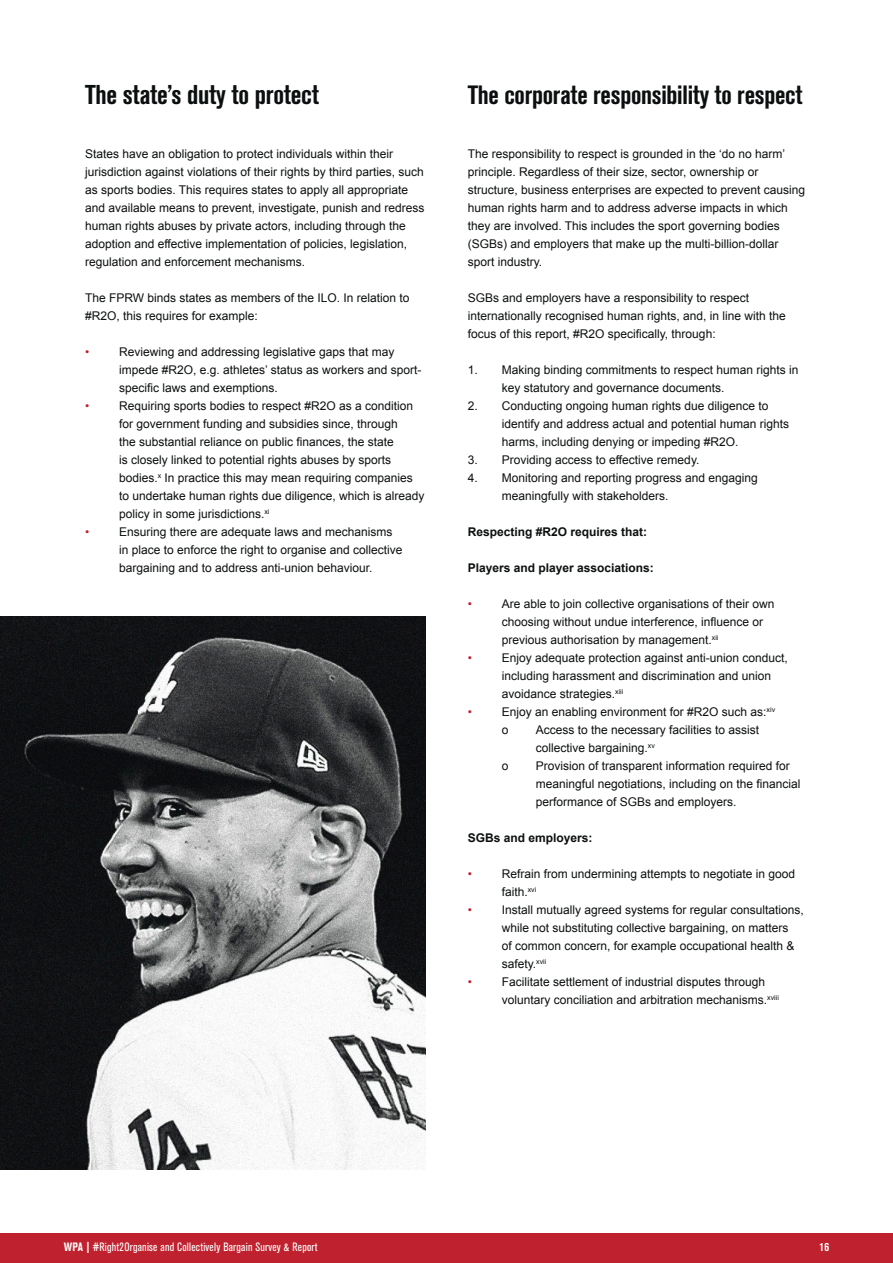
<style>
.page{position:relative;width:893px;height:1263px;background:#fff}
.page>*{position:absolute;margin:0;border:0;box-sizing:border-box;transform-origin:0 0}
.Sub_Header{font:700 condensed 27px "Akzidenz Grotesk BQ";letter-spacing:-.01em;color:#0c0f0f}
.Sub_Header-2{font:700 condensed 26.25px "Akzidenz Grotesk BQ";letter-spacing:-.01em;color:#0c0f0f}
.Body_Text_Indent_1{font:12px/18px "Arial";color:#0c0f0f}
.Body_Text{font:12px/18px "Arial";color:#0c0f0f}
.t1{font:condensed 12px "Akzidenz Grotesk BQ";letter-spacing:.02em;color:#fff}
.Body_Text_Indent_1-2{font:700 12px "Arial";color:#0c0f0f}
.Body_Text-2{font:700 12px "Arial";color:#0c0f0f}
.Body_Text_Indent_1-3{font:12px "Arial";color:#bf212e}
.t2{font:700 condensed 12px "Akzidenz Grotesk BQ";color:#fff}
.s1{font-weight:700}
</style>
<div class="page">
<img style="left:0;top:617px;width:425px;height:552px">
<div style="left:0;top:1233px;width:893px;height:30px;background:#bf212e"></div>
<p class="Sub_Header" style="left:85px;top:79px;width:235px">The state’s duty to protect</p>
<p class="Body_Text" style="left:85px;top:144px;width:341px">States have an obligation to protect individuals within their jurisdiction against violations of their rights by third parties, such as sports bodies. This requires states to apply all appropriate and available means to prevent, investigate, punish and redress human rights abuses by private actors, including through the adoption and effective implementation of policies, legislation, regulation and enforcement mechanisms.</p>
<p class="Body_Text" style="left:85px;top:288px;width:326px">The FPRW binds states as members of the ILO. In relation to #R2O, this requires for example:</p>
<p class="Body_Text_Indent_1-3" style="left:85px;top:343px;width:6px">•</p>
<p class="Body_Text_Indent_1" style="left:119px;top:342px;width:304px">Reviewing and addressing legislative gaps that may impede #R2O, e.g. athletes’ status as workers and sport&shy;specific laws and exemptions.</p>
<p class="Body_Text_Indent_1-3" style="left:85px;top:397px;width:6px">•</p>
<p class="Body_Text_Indent_1" style="left:119px;top:396px;width:307px">Requiring sports bodies to respect #R2O as a condition for government funding and subsidies since, through<br>the substantial reliance on public finances, the state<br>is closely linked to potential rights abuses by sports bodies.<sup>x</sup> In practice this may mean requiring companies to undertake human rights due diligence, which is already policy in some jurisdictions.<sup>xi</sup></p>
<p class="Body_Text_Indent_1-3" style="left:85px;top:523px;width:6px">•</p>
<p class="Body_Text_Indent_1" style="left:119px;top:522px;width:285px">Ensuring there are adequate laws and mechanisms in place to enforce the right to organise and collective bargaining and to address anti-union behaviour.</p>
<p class="Sub_Header-2" style="left:468px;top:79px;width:336px">The corporate responsibility to respect</p>
<p class="Body_Text" style="left:468px;top:144px;width:339px">The responsibility to respect is grounded in the ‘do no harm’ principle. Regardless of their size, sector, ownership or structure, business enterprises are expected to prevent causing human rights harm and to address adverse impacts in which they are involved. This includes the sport governing bodies (SGBs) and employers that make up the multi-billion-dollar sport industry.</p>
<p class="Body_Text" style="left:468px;top:288px;width:320px">SGBs and employers have a responsibility to respect internationally recognised human rights, and, in line with the focus of this report, #R2O specifically, through:</p>
<p class="Body_Text_Indent_1" style="left:502px;top:360px;width:298px;text-indent:-34px">1. Making binding commitments to respect human rights in key statutory and governance documents.</p>
<p class="Body_Text_Indent_1" style="left:502px;top:396px;width:289px;text-indent:-34px">2. Conducting ongoing human rights due diligence to identify and address actual and potential human rights harms, including denying or impeding #R2O.</p>
<p class="Body_Text_Indent_1" style="left:468px;top:450px;width:233px">3. Providing access to effective remedy.</p>
<p class="Body_Text_Indent_1" style="left:502px;top:468px;width:258px;text-indent:-34px">4. Monitoring and reporting progress and engaging meaningfully with stakeholders.</p>
<p class="Body_Text-2" style="left:468px;top:523px;width:181px">Respecting #R2O requires that:</p>
<p class="Body_Text_Indent_1-2" style="left:468px;top:559px;width:188px">Players and player associations:</p>
<p class="Body_Text_Indent_1-3" style="left:468px;top:595px;width:6px">•</p>
<p class="Body_Text_Indent_1" style="left:502px;top:594px;width:274px">Are able to join collective organisations of their own choosing without undue interference, influence or previous authorisation by management.<sup>xii</sup></p>
<p class="Body_Text_Indent_1-3" style="left:468px;top:649px;width:6px">•</p>
<p class="Body_Text_Indent_1" style="left:502px;top:648px;width:288px">Enjoy adequate protection against anti-union conduct, including harassment and discrimination and union avoidance strategies.<sup>xiii</sup></p>
<p class="Body_Text_Indent_1-3" style="left:468px;top:703px;width:6px">•</p>
<p class="Body_Text_Indent_1" style="left:502px;top:702px;width:275px">Enjoy an enabling environment for #R2O such as:<sup>xiv</sup></p>
<p class="Body_Text_Indent_1" style="left:502px;top:720px;width:8px">o</p>
<p class="Body_Text_Indent_1" style="left:536px;top:720px;width:225px">Access to the necessary facilities to assist collective bargaining.<sup>xv</sup></p>
<p class="Body_Text_Indent_1" style="left:502px;top:756px;width:8px">o</p>
<p class="Body_Text_Indent_1" style="left:536px;top:756px;width:266px">Provision of transparent information required for meaningful negotiations, including on the financial performance of SGBs and employers.</p>
<p class="Body_Text_Indent_1-2" style="left:468px;top:829px;width:126px">SGBs and employers:</p>
<p class="Body_Text_Indent_1-3" style="left:468px;top:865px;width:6px">•</p>
<p class="Body_Text_Indent_1" style="left:502px;top:864px;width:295px">Refrain from undermining attempts to negotiate in good faith.<sup>xvi</sup></p>
<p class="Body_Text_Indent_1-3" style="left:468px;top:901px;width:6px">•</p>
<p class="Body_Text_Indent_1" style="left:502px;top:900px;width:304px">Install mutually agreed systems for regular consultations, while not substituting collective bargaining, on matters<br>of common concern, for example occupational health &amp; safety.<sup>xvii</sup></p>
<p class="Body_Text_Indent_1-3" style="left:468px;top:973px;width:6px">•</p>
<p class="Body_Text_Indent_1" style="left:502px;top:972px;width:279px">Facilitate settlement of industrial disputes through voluntary conciliation and arbitration mechanisms.<sup>xviii</sup></p>
<p class="t1" style="left:64px;top:1240px;width:255px"><span class="s1">WPA |</span> #Right2Organise and Collectively Bargain Survey &amp; Report</p>
<p class="t2" style="left:819px;top:1240px;width:11px">16</p>
</div>
